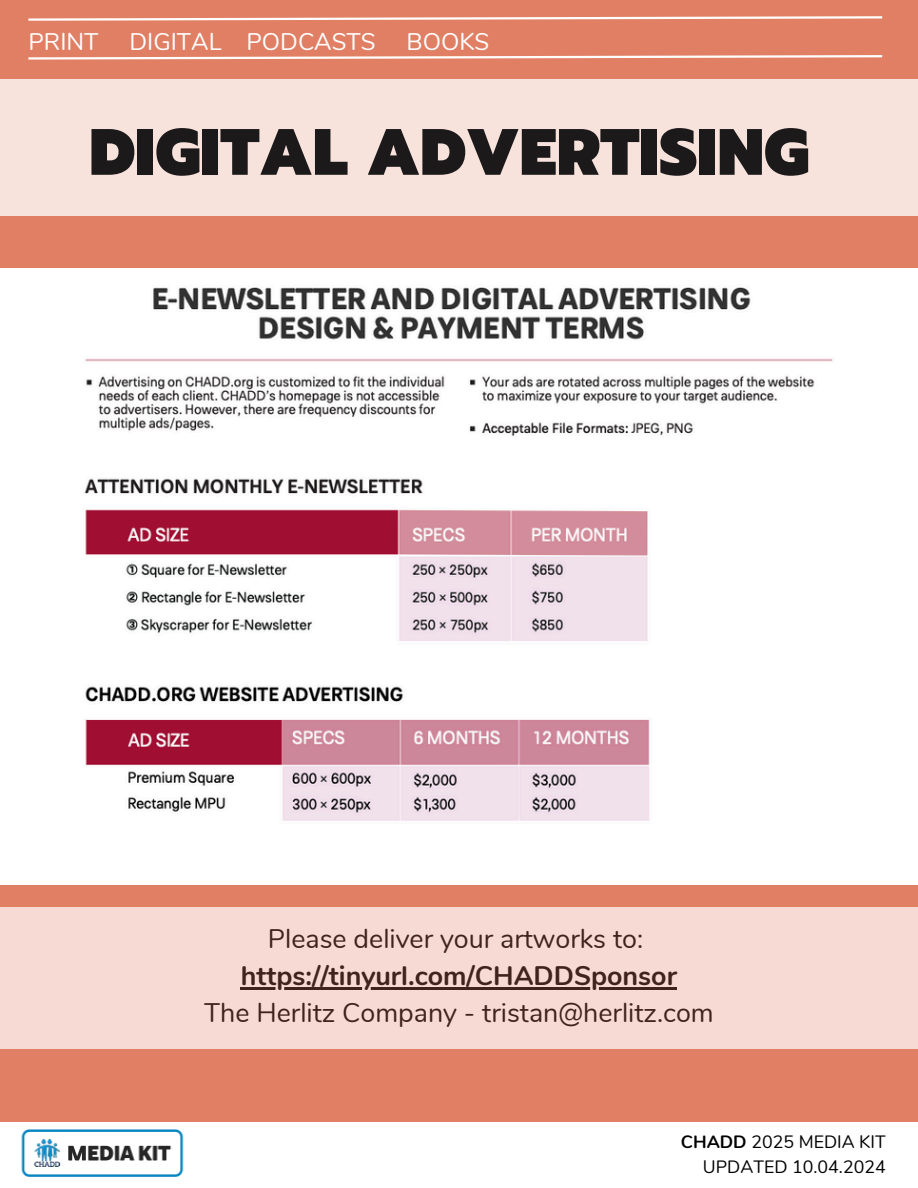
<style>
.page{position:relative;width:918px;height:1188px;background:#e17f64}
.page>*{position:absolute;margin:0;border:0;box-sizing:border-box;transform-origin:0 0}
.t1{font:900 65.4px "Prompt";color:#1c191a}
.t2{font:26.85px "Nunito";color:#000}
.t3{font:700 26.85px "Nunito";color:#000}
.t4{font:24px "Nunito";color:#fff}
.t5{font:17.85px "Nunito";color:#000}
.s1{font-weight:700}
</style>
<div class="page">
<div style="left:0;top:0;width:918px;height:215px;background:#f8e2dc"></div>
<div style="left:0;top:0;width:918px;height:79px;background:#e17f64"></div>
<svg style="left:28px;top:16px;width:855px;height:5px"></svg>
<svg style="left:28px;top:55px;width:855px;height:5px"></svg>
<img style="left:0;top:1122px;width:209px;height:66px">
<div style="left:209px;top:1122px;width:709px;height:66px;background:#fff"></div>
<img style="left:0;top:269px;width:918px;height:615px">
<div style="left:0;top:907px;width:918px;height:142px;background:#f6dad3"></div>
<hr style="left:241px;top:987px;width:436px;height:2px;background:#000">
<h2 class="t4" style="left:28px;top:25px;width:72px">PRINT</h2>
<h2 class="t4" style="left:130px;top:25px;width:248px">DIGITAL PODCASTS</h2>
<h2 class="t4" style="left:407px;top:25px;width:84px">BOOKS</h2>
<p class="t1" style="left:89px;top:104px;width:721px">DIGITAL ADVERTISING</p>
<p class="t2" style="left:268px;top:920px;width:377px">Please deliver your artworks to:</p>
<p class="t3" style="left:241px;top:958px;width:438px">https://tinyurl.com/CHADDSponsor</p>
<p class="t2" style="left:204px;top:995px;width:511px">The Herlitz Company - tristan@herlitz.com</p>
<p class="t5" style="left:681px;top:1130px;width:206px"><span class="s1">CHADD</span> 2025 MEDIA KIT</p>
<p class="t5" style="left:703px;top:1155px;width:184px">UPDATED 10.04.2024</p>
</div>
